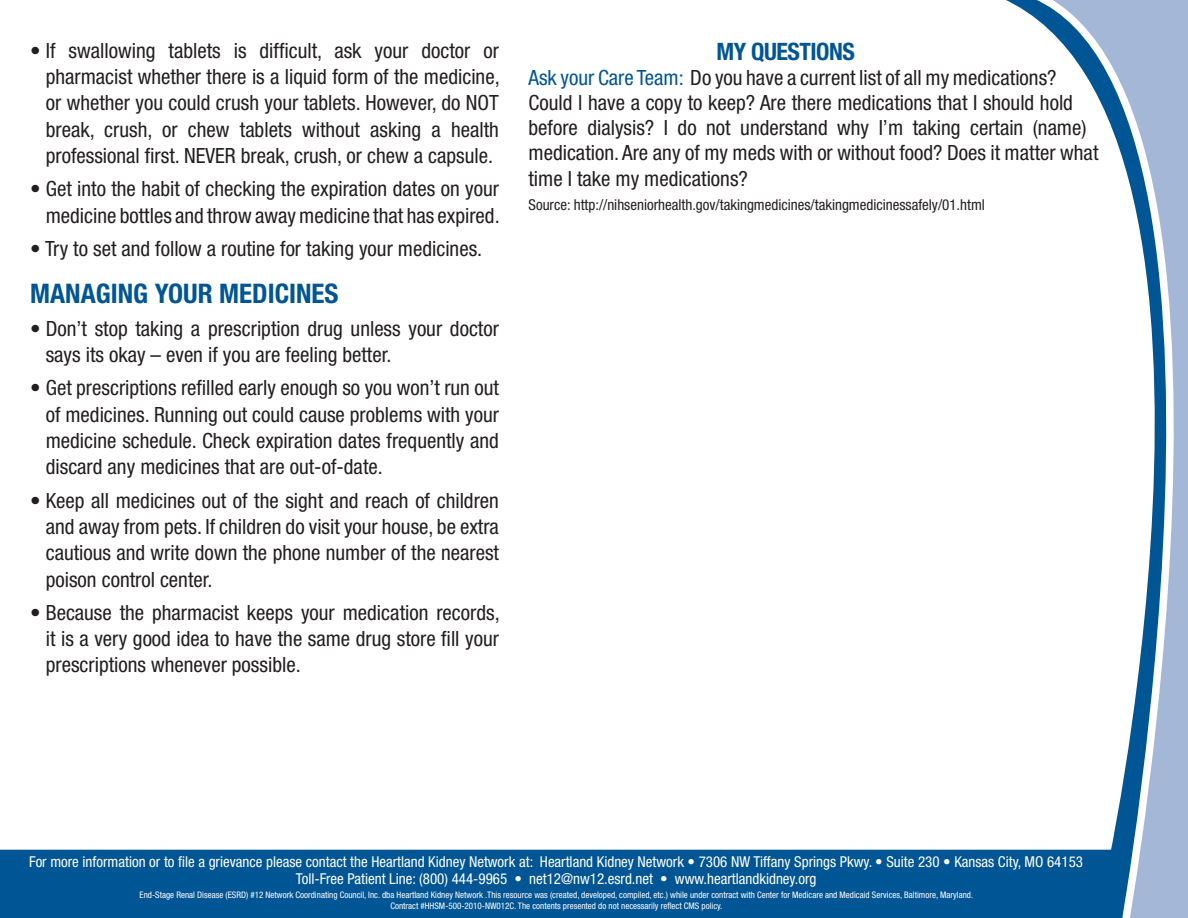
<style>
.page{position:relative;width:1188px;height:918px;background:#fff}
.page>*{position:absolute;margin:0;border:0;box-sizing:border-box;transform-origin:0 0}
.t1{font:700 condensed 27px "Helvetica Neue";color:#005595}
.t2{font:700 condensed 24px "Helvetica Neue";letter-spacing:-.02em;color:#005595}
.t3{font:condensed 21px/26.4px "Helvetica Neue";color:#231f20;text-align:justify}
.t4{font:condensed 15px "Helvetica Neue";color:#fff}
.t5{font:condensed 15px "Helvetica Neue";color:#231f20}
.t6{font:condensed 9px "Helvetica Neue";color:#fff}
.s1{color:#005595}
</style>
<div class="page">
<div style="left:0;top:849px;width:975px;height:69px;background:#005595"></div>
<svg style="left:975px;top:0;width:213px;height:918px"></svg>
<p class="t3" style="left:46px;top:37px;width:455px;text-indent:-16px">• If swallowing tablets is difficult, ask your doctor or pharmacist whether there is a liquid form of the medicine, or whether you could crush your tablets. However, do NOT break, crush, or chew tablets without asking a health professional first. NEVER break, crush, or chew a capsule.</p>
<p class="t3" style="left:30px;top:175px;width:471px;text-align:right">• Get into the habit of checking the expiration dates on your medicine bottles and throw away medicine that has expired.</p>
<p class="t3" style="left:30px;top:235px;width:454px">• Try to set and follow a routine for taking your medicines.</p>
<p class="t1" style="left:30px;top:277px;width:310px">MANAGING YOUR MEDICINES</p>
<p class="t3" style="left:46px;top:315px;width:455px;text-indent:-16px">• Don’t stop taking a prescription drug unless your doctor says its okay – even if you are feeling better.</p>
<p class="t3" style="left:46px;top:375px;width:455px;text-indent:-16px">• Get prescriptions refilled early enough so you won’t run out of medicines. Running out could cause problems with your medicine schedule. Check expiration dates frequently and discard any medicines that are out-of-date.</p>
<p class="t3" style="left:46px;top:487px;width:455px;text-indent:-16px">• Keep all medicines out of the sight and reach of children and away from pets. If children do visit your house, be extra cautious and write down the phone number of the nearest poison control center.</p>
<p class="t3" style="left:46px;top:599px;width:455px;text-indent:-16px">• Because the pharmacist keeps your medication records, it is a very good idea to have the same drug store fill your prescriptions whenever possible.</p>
<p class="t2" style="left:717px;top:37px;width:140px">MY QUESTIONS</p>
<p class="t3" style="left:529px;top:65px;width:572px;line-height:25.2px;text-align:left"><span class="s1">Ask your Care Team:</span> Do you have a current list of all my medications?<br>Could l have a copy to keep? Are there medications that I should hold before dialysis? I do not understand why I’m taking certain (name) medication. Are any of my meds with or without food? Does it matter what time I take my medications?</p>
<p class="t5" style="left:529px;top:196px;width:458px">Source: http://nihseniorhealth.gov/takingmedicines/takingmedicinessafely/01.html</p>
<p class="t4" style="left:29px;top:853px;width:1055px">For more information or to file a grievance please contact the Heartland Kidney Network at: Heartland Kidney Network • 7306 NW Tiffany Springs Pkwy. • Suite 230 • Kansas City, MO 64153</p>
<p class="t4" style="left:296px;top:870px;width:522px">Toll-Free Patient Line: (800) 444-9965 • net12@nw12.esrd.net • www.heartlandkidney.org</p>
<p class="t6" style="left:140px;top:890px;width:835px">End-Stage Renal Disease (ESRD) #12 Network Coordinating Council, Inc. dba Heartland Kidney Network .This resource was (created, developed, compiled, etc.) while under contract with Center for Medicare and Medicaid Services, Baltimore, Maryland.</p>
<p class="t6" style="left:390px;top:900px;width:334px">Contract #HHSM-500-2010-NW012C. The contents presented do not necessarily reflect CMS policy.</p>
</div>
